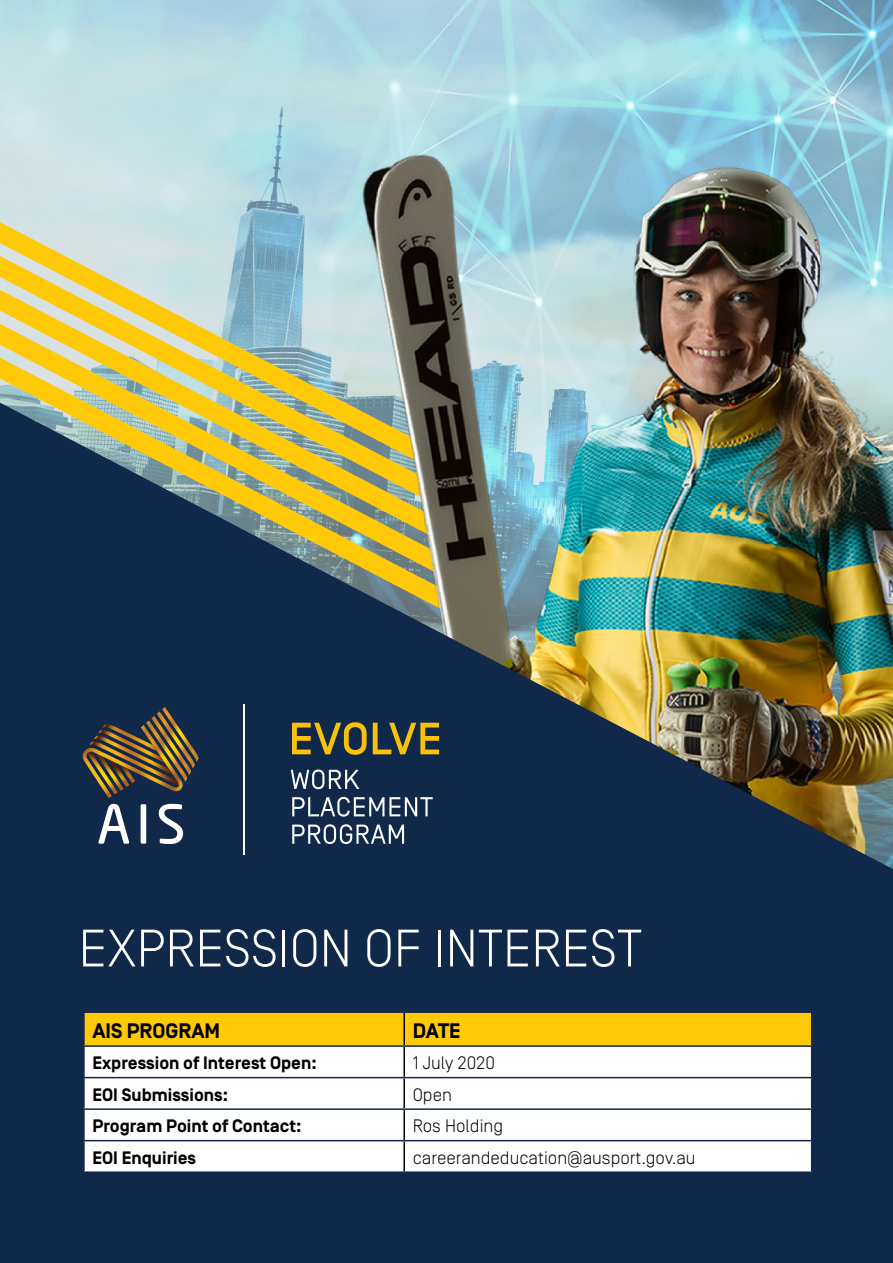
<style>
.page{position:relative;width:893px;height:1263px;background:#fff}
.page>*{position:absolute;margin:0;border:0;box-sizing:border-box;transform-origin:0 0}
.t1{font:300 52.5px "Simplon Norm";color:#fff}
.t2{font:700 21px "Simplon Norm";color:#000}
.t3{font:700 18px "Simplon Norm";color:#000}
.t4{font:300 18px "Simplon Norm";color:#000}
</style>
<div class="page">
<img style="left:0;top:0;width:893px;height:222px">
<svg style="left:0;top:222px;width:348px;height:34px;background:#c1d6cd"></svg>
<svg style="left:0;top:256px;width:348px;height:34px;background:#c6d1b2"></svg>
<svg style="left:0;top:290px;width:348px;height:68px;background:#d2ce8c"></svg>
<svg style="left:0;top:358px;width:348px;height:37px;background:#d8c862"></svg>
<img style="left:348px;top:139px;width:545px;height:256px">
<img style="left:0;top:395px;width:893px;height:868px">
<div style="left:85px;top:1013px;width:726px;height:32px;background:#ffc907"></div>
<svg style="left:85px;top:1047px;width:726px;height:124px"></svg>
<hr style="left:403px;top:1013px;width:2px;height:32px;background:#000">
<hr style="left:403px;top:1047px;width:2px;height:30px;background:#000">
<hr style="left:403px;top:1078px;width:2px;height:30px;background:#000">
<hr style="left:403px;top:1110px;width:2px;height:30px;background:#000">
<hr style="left:403px;top:1141px;width:2px;height:30px;background:#000">
<hr style="left:83px;top:1011px;width:321px;height:2px;background:#12284b">
<hr style="left:83px;top:1013px;width:2px;height:32px;background:#12284b">
<hr style="left:404px;top:1011px;width:408px;height:2px;background:#12284b">
<hr style="left:811px;top:1013px;width:1px;height:32px;background:#12284b">
<hr style="left:83px;top:1045px;width:321px;height:2px;background:#12284b">
<hr style="left:83px;top:1047px;width:2px;height:30px;background:#12284b">
<hr style="left:404px;top:1045px;width:408px;height:2px;background:#12284b">
<hr style="left:811px;top:1047px;width:1px;height:30px;background:#12284b">
<hr style="left:83px;top:1077px;width:321px;height:1px;background:#12284b">
<hr style="left:83px;top:1078px;width:2px;height:30px;background:#12284b">
<hr style="left:404px;top:1077px;width:408px;height:1px;background:#12284b">
<hr style="left:811px;top:1078px;width:1px;height:30px;background:#12284b">
<hr style="left:83px;top:1108px;width:321px;height:2px;background:#12284b">
<hr style="left:83px;top:1110px;width:2px;height:30px;background:#12284b">
<hr style="left:404px;top:1108px;width:408px;height:2px;background:#12284b">
<hr style="left:811px;top:1110px;width:1px;height:30px;background:#12284b">
<hr style="left:83px;top:1140px;width:321px;height:1px;background:#12284b">
<hr style="left:83px;top:1141px;width:2px;height:30px;background:#12284b">
<hr style="left:404px;top:1140px;width:408px;height:1px;background:#12284b">
<hr style="left:811px;top:1141px;width:1px;height:30px;background:#12284b">
<hr style="left:83px;top:1171px;width:321px;height:2px;background:#12284b">
<hr style="left:404px;top:1171px;width:408px;height:2px;background:#12284b">
<svg style="left:292px;top:824px;width:112px;height:20px"></svg>
<svg style="left:292px;top:797px;width:141px;height:20px"></svg>
<svg style="left:291px;top:769px;width:68px;height:20px"></svg>
<svg style="left:292px;top:722px;width:147px;height:33px;background:#6a6431"></svg>
<hr style="left:243px;top:704px;width:2px;height:151px;background:#fff">
<svg style="left:98px;top:804px;width:31px;height:40px"></svg>
<div style="left:141px;top:804px;width:5px;height:40px;background:#fff"></div>
<svg style="left:159px;top:804px;width:24px;height:40px"></svg>
<img style="left:112px;top:790px;width:6px;height:4px">
<img style="left:103px;top:724px;width:43px;height:24px">
<svg style="left:146px;top:707px;width:53px;height:84px;background:#393d42"></svg>
<img style="left:124px;top:774px;width:15px;height:13px">
<img style="left:139px;top:774px;width:42px;height:17px">
<img style="left:141px;top:725px;width:42px;height:64px">
<img style="left:83px;top:790px;width:29px;height:8px">
<svg style="left:83px;top:733px;width:41px;height:57px"></svg>
<img style="left:85px;top:748px;width:56px;height:26px">
<h1 class="t1" style="left:79px;top:920px;width:565px">EXPRESSION OF INTEREST</h1>
<p class="t2" style="left:92px;top:1019px;width:129px">AIS PROGRAM</p>
<p class="t2" style="left:413px;top:1019px;width:49px">DATE</p>
<p class="t3" style="left:92px;top:1053px;width:226px">Expression of Interest Open:</p>
<p class="t4" style="left:413px;top:1053px;width:84px">1 July 2020</p>
<p class="t3" style="left:92px;top:1085px;width:137px">EOI Submissions:</p>
<p class="t4" style="left:413px;top:1085px;width:41px">Open</p>
<p class="t3" style="left:92px;top:1116px;width:211px">Program Point of Contact:</p>
<p class="t4" style="left:413px;top:1116px;width:92px">Ros Holding</p>
<p class="t3" style="left:92px;top:1148px;width:105px">EOI Enquiries</p>
<p class="t4" style="left:413px;top:1148px;width:284px">careerandeducation@ausport.gov.au</p>
</div>
